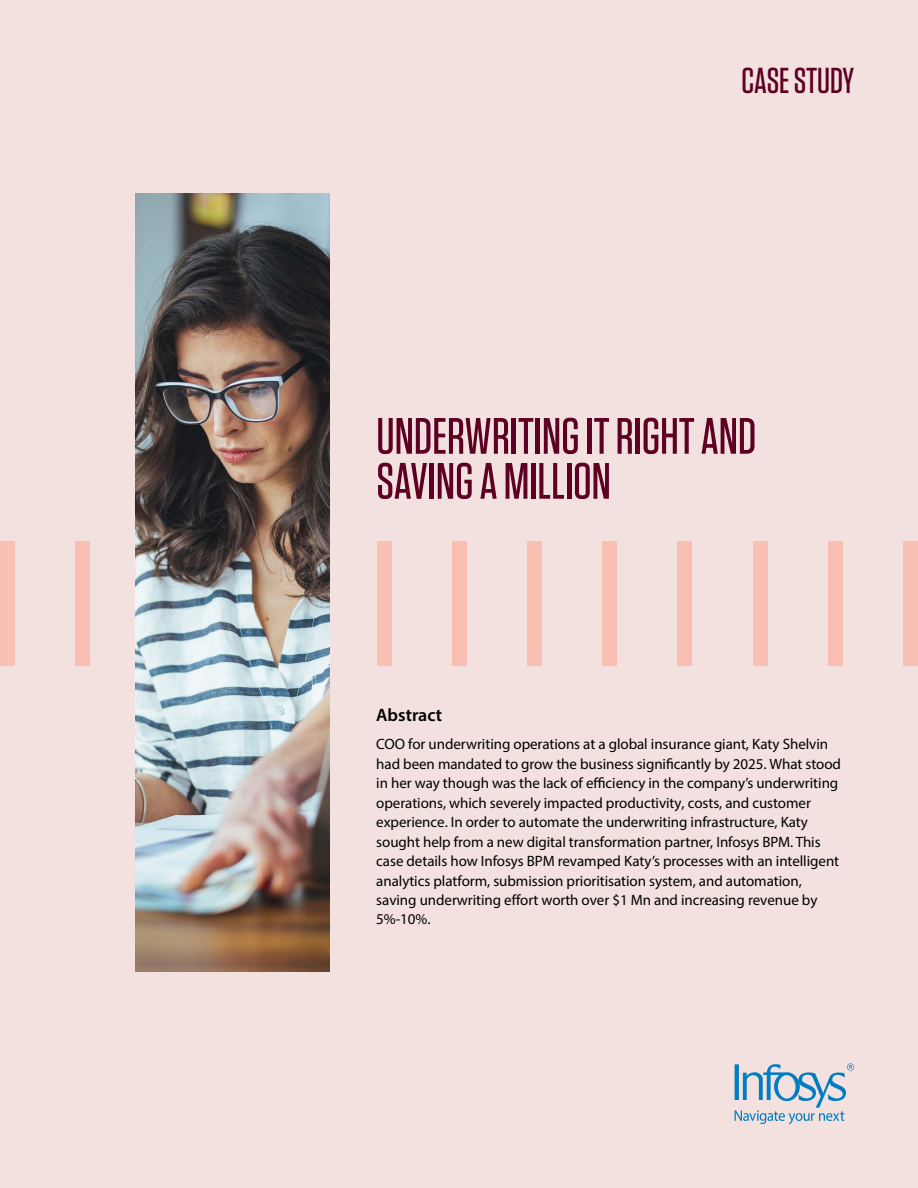
<style>
.page{position:relative;width:918px;height:1188px;background:#f2e1de}
.page>*{position:absolute;margin:0;border:0;box-sizing:border-box;transform-origin:0 0}
.t1{font:500 51px/45px "Tungsten";color:#5d0024}
.t2{font:500 36px "Tungsten";letter-spacing:-.005em;color:#5d0024}
.t3{font:18px "Myriad Variable Concept";color:#000}
.t4{font:15px/19.5px "Myriad Pro";letter-spacing:-.005em;color:#000}
</style>
<div class="page">
<svg style="left:735px;top:1063px;width:119px;height:61px"></svg>
<div style="left:0;top:541px;width:15px;height:125px;background:#fabfb3"></div>
<div style="left:75px;top:541px;width:15px;height:125px;background:#fabfb3"></div>
<div style="left:828px;top:541px;width:15px;height:125px;background:#fabfb3"></div>
<div style="left:753px;top:541px;width:15px;height:125px;background:#fabfb3"></div>
<div style="left:527px;top:541px;width:15px;height:125px;background:#fabfb3"></div>
<div style="left:452px;top:541px;width:15px;height:125px;background:#fabfb3"></div>
<div style="left:677px;top:541px;width:15px;height:125px;background:#fabfb3"></div>
<div style="left:602px;top:541px;width:15px;height:125px;background:#fabfb3"></div>
<div style="left:377px;top:541px;width:15px;height:125px;background:#fabfb3"></div>
<div style="left:903px;top:541px;width:15px;height:125px;background:#fabfb3"></div>
<img style="left:135px;top:193px;width:194px;height:779px">
<h2 class="t2" style="left:742px;top:61px;width:114px">CASE STUDY</h2>
<h1 class="t1" style="left:376px;top:414px;width:382px">UNDERWRITING IT RIGHT AND<br>SAVING A MILLION</h1>
<p class="t3" style="left:376px;top:705px;width:67px">Abstract</p>
<p class="t4" style="left:376px;top:734px;width:466px">COO for underwriting operations at a global insurance giant, Katy Shelvin had been mandated to grow the business significantly by 2025. What stood in her way though was the lack of efficiency in the company’s underwriting operations, which severely impacted productivity, costs, and customer experience. In order to automate the underwriting infrastructure, Katy sought help from a new digital transformation partner, Infosys BPM. This case details how Infosys BPM revamped Katy’s processes with an intelligent analytics platform, submission prioritisation system, and automation, saving underwriting effort worth over $1 Mn and increasing revenue by 5%-10%.</p>
</div>
